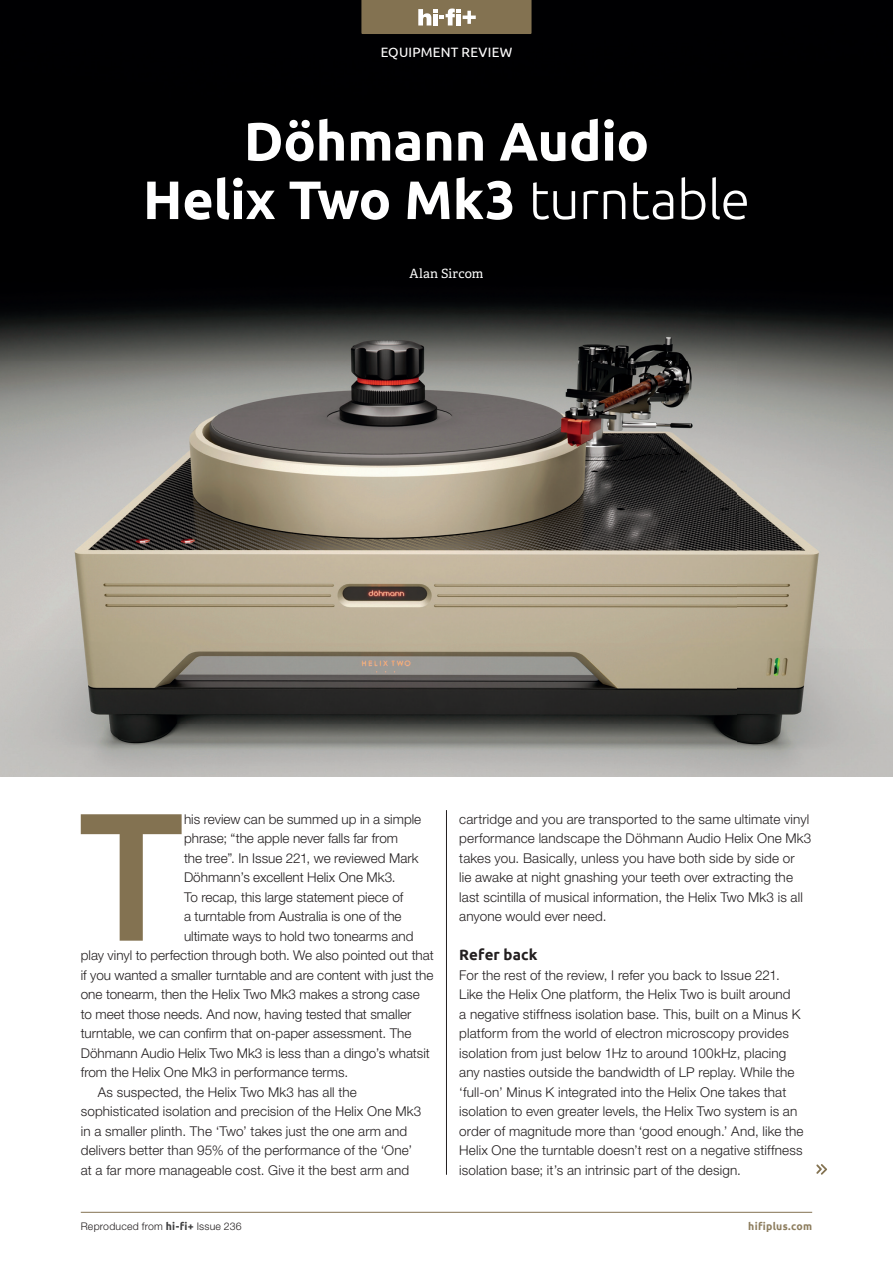
<style>
.page{position:relative;width:893px;height:1263px;background:#fff}
.page>*{position:absolute;margin:0;border:0;box-sizing:border-box;transform-origin:0 0}
.t1{font:500 182.4px "Ubuntu";color:#837251}
.t2{font:700 54px/58.5px "Ubuntu";letter-spacing:-.005em;color:#fff;text-align:center}
.t3{font:700 15px "Ubuntu";letter-spacing:.01em;color:#231f20}
.t4{font:300 13.5px/19.5px "Helvetica Neue LT Std";letter-spacing:.005em;color:#231f20}
.t5{font:13.5px "Ubuntu";letter-spacing:.02em;color:#fff}
.t6{font:12.75px "Adelle";letter-spacing:.015em;color:#fff}
.t7{font:300 10.5px "Helvetica Neue LT Std";letter-spacing:.02em;color:#231f20}
.t8{font:700 10.5px "Ubuntu";letter-spacing:.025em;color:#8d7d5e}
.s1{font-weight:300}
.s2{font-family:"Ubuntu";font-weight:700;color:#3e3e3f}
</style>
<div class="page">
<img style="left:0;top:0;width:893px;height:776px">
<hr style="left:446px;top:810px;width:1px;height:365px;background:#231f20">
<svg style="left:816px;top:1164px;width:11px;height:11px"></svg>
<hr style="left:81px;top:1212px;width:731px;height:1px;background:#837251">
<svg style="left:361px;top:0;width:170px;height:34px"></svg>
<p class="t5" style="left:381px;top:44px;width:133px">EQUIPMENT REVIEW</p>
<h2 class="t2" style="left:143px;top:111px;width:609px">Döhmann Audio<br>Helix Two Mk3 <span class="s1">turntable</span></h2>
<p class="t6" style="left:409px;top:265px;width:76px">Alan Sircom</p>
<h1 class="t1" style="left:78px;top:760px;width:107px">T</h1>
<p class="t4" style="left:184px;top:809px;width:239px">his review can be summed up in a simple</p>
<p class="t4" style="left:184px;top:828px;width:216px">phrase; “the apple never falls far from</p>
<p class="t4" style="left:184px;top:848px;width:236px">the tree”. In Issue 221, we reviewed Mark</p>
<p class="t4" style="left:184px;top:867px;width:213px">Döhmann’s excellent Helix One Mk3.</p>
<p class="t4" style="left:184px;top:887px;width:221px">To recap, this large statement piece of</p>
<p class="t4" style="left:184px;top:906px;width:219px">a turntable from Australia is one of the</p>
<p class="t4" style="left:184px;top:926px;width:231px">ultimate ways to hold two tonearms and</p>
<p class="t4" style="left:81px;top:945px;width:354px">play vinyl to perfection through both. We also pointed out that</p>
<p class="t4" style="left:81px;top:965px;width:354px">if you wanted a smaller turntable and are content with just the</p>
<p class="t4" style="left:81px;top:984px;width:340px">one tonearm, then the Helix Two Mk3 makes a strong case</p>
<p class="t4" style="left:81px;top:1004px;width:332px">to meet those needs. And now, having tested that smaller</p>
<p class="t4" style="left:81px;top:1023px;width:332px">turntable, we can confirm that on-paper assessment. The</p>
<p class="t4" style="left:81px;top:1043px;width:351px">Döhmann Audio Helix Two Mk3 is less than a dingo’s whatsit</p>
<p class="t4" style="left:81px;top:1062px;width:269px">from the Helix One Mk3 in performance terms.</p>
<p class="t4" style="left:98px;top:1082px;width:261px">As suspected, the Helix Two Mk3 has all the</p>
<p class="t4" style="left:81px;top:1101px;width:342px">sophisticated isolation and precision of the Helix One Mk3</p>
<p class="t4" style="left:81px;top:1121px;width:328px">in a smaller plinth. The ‘Two’ takes just the one arm and</p>
<p class="t4" style="left:81px;top:1140px;width:333px">delivers better than 95% of the performance of the ‘One’</p>
<p class="t4" style="left:81px;top:1160px;width:330px">at a far more manageable cost. Give it the best arm and</p>
<p class="t4" style="left:459px;top:809px;width:354px">cartridge and you are transported to the same ultimate vinyl performance landscape the Döhmann Audio Helix One Mk3 takes you. Basically, unless you have both side by side or<br>lie awake at night gnashing your teeth over extracting the last scintilla of musical information, the Helix Two Mk3 is all anyone would ever need.</p>
<p class="t3" style="left:459px;top:946px;width:80px">Refer back</p>
<p class="t4" style="left:459px;top:965px;width:346px">For the rest of the review, I refer you back to Issue 221.<br>Like the Helix One platform, the Helix Two is built around<br>a negative stiffness isolation base. This, built on a Minus K platform from the world of electron microscopy provides isolation from just below 1Hz to around 100kHz, placing any nasties outside the bandwidth of LP replay. While the ‘full-on’ Minus K integrated into the Helix One takes that isolation to even greater levels, the Helix Two system is an order of magnitude more than ‘good enough.’ And, like the Helix One the turntable doesn’t rest on a negative stiffness isolation base; it’s an intrinsic part of the design.</p>
<p class="t7" style="left:81px;top:1219px;width:162px">Reproduced from <span class="s2">hi-fi+</span> Issue 236</p>
<p class="t8" style="left:748px;top:1219px;width:65px">hifiplus.com</p>
</div>
